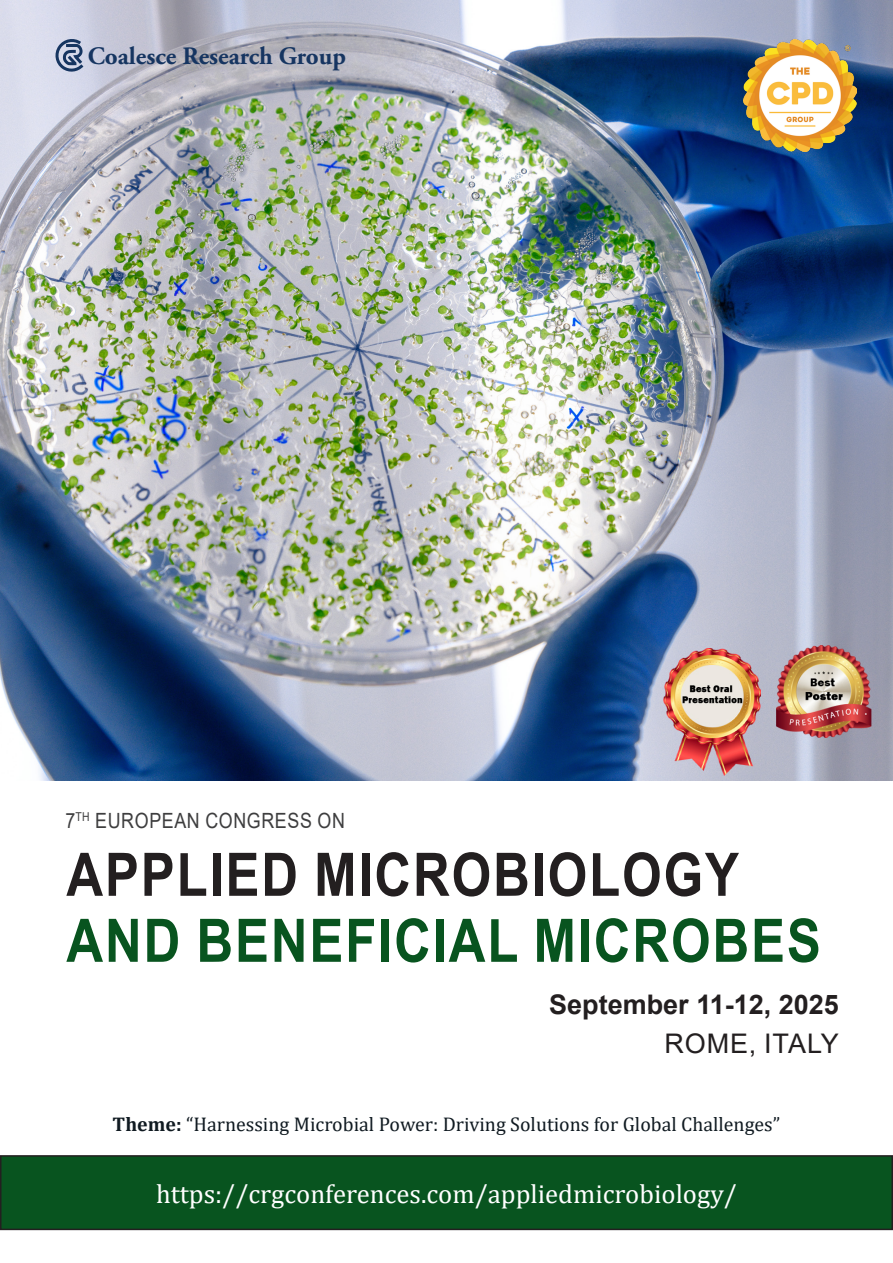
<style>
.page{position:relative;width:893px;height:1263px;background:#fff}
.page>*{position:absolute;margin:0;border:0;box-sizing:border-box;transform-origin:0 0}
.t1{font:700 60px/66px "Arial";letter-spacing:.035em;color:#08541f;scale:.85 1}
.t2{font:700 27px "Arial";color:#231f20}
.t3{font:27px "Arial";letter-spacing:.035em;color:#231f20}
.t4{font:26.7px "Cambria";color:#fff}
.t5{font:700 25.05px "Adobe Garamond Pro";color:#163561}
.t6{font:21px "Arial";letter-spacing:.035em;color:#3e3e3f;scale:.85 1}
.t7{font:19.95px "Cambria";color:#101a21}
.s1{color:#231f20}
.s2{font-weight:700}
</style>
<div class="page">
<img style="left:1px;top:1px;width:891px;height:779px">
<div style="left:1px;top:1156px;width:891px;height:73px;background:#08541f"></div>
<div style="left:0;top:1155px;width:893px;height:75px;border:2px solid #231f20"></div>
<svg style="left:52px;top:36px;width:35px;height:36px"></svg>
<img style="left:744px;top:39px;width:112px;height:113px">
<img style="left:664px;top:648px;width:96px;height:127px">
<img style="left:777px;top:646px;width:95px;height:92px">
<p class="t5" style="left:88px;top:42px;width:260px">Coalesce Research Group</p>
<p class="t6" style="left:65px;top:806px;width:330px">7<sup>TH</sup> EUROPEAN CONGRESS ON</p>
<p class="t1" style="left:66px;top:842px;width:889px"><span class="s1">APPLIED MICROBIOLOGY<br></span>AND BENEFICIAL MICROBES</p>
<p class="t2" style="left:549px;top:986px;width:291px">September 11-12, 2025</p>
<p class="t3" style="left:664px;top:1025px;width:176px">ROME, ITALY</p>
<p class="t7" style="left:113px;top:1112px;width:669px"><span class="s2">Theme:</span> “Harnessing Microbial Power: Driving Solutions for Global Challenges”</p>
<p class="t4" style="left:156px;top:1178px;width:582px">https://crgconferences.com/appliedmicrobiology/</p>
</div>
